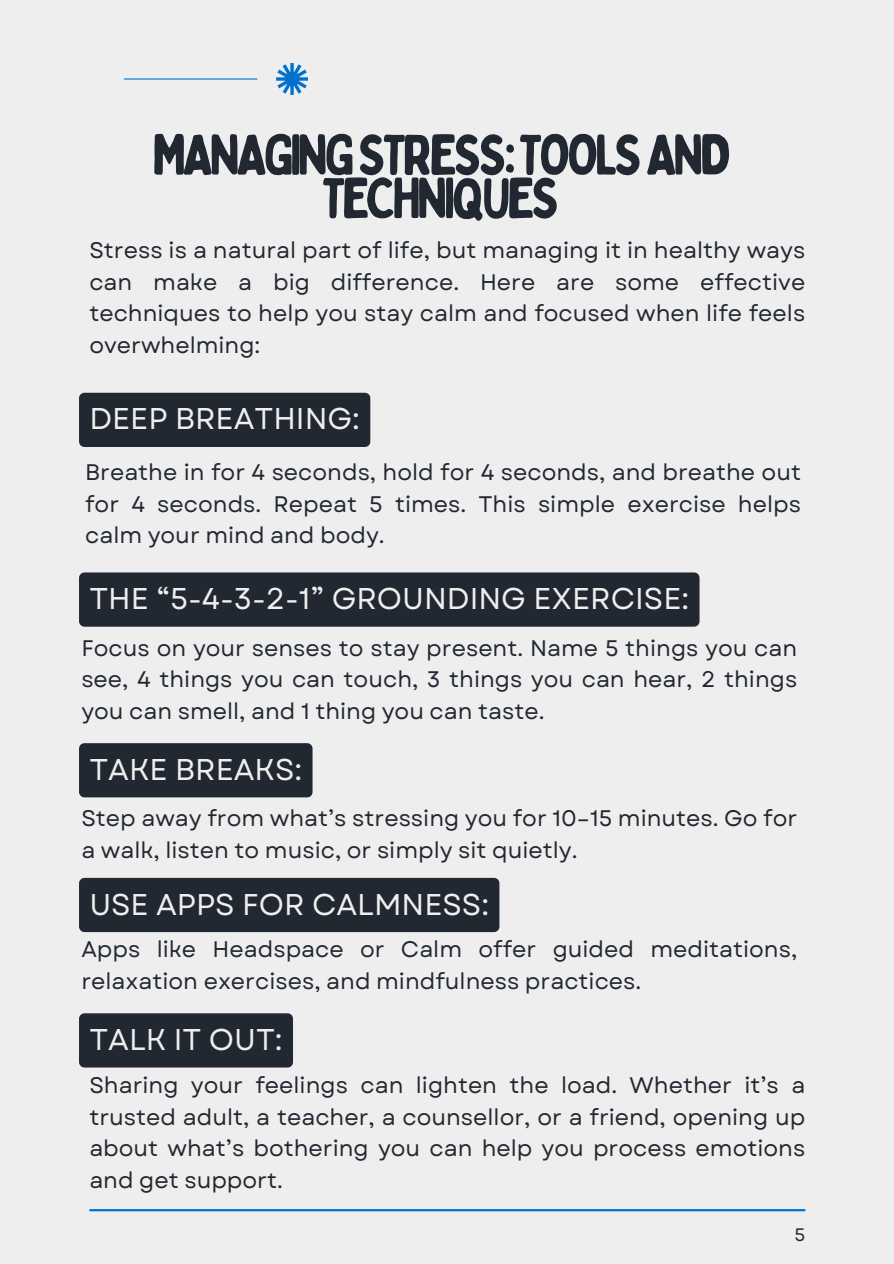
<style>
.page{position:relative;width:894px;height:1264px;background:#fff}
.page>*{position:absolute;margin:0;border:0;box-sizing:border-box;transform-origin:0 0}
.t1{font:57px/43.3px "Bobby Jones Soft";letter-spacing:-.075em;color:#222831;text-align:center}
.t2{font:30px "Garet";color:#eee}
.t3{font:22.5px/31.5px "Garet";color:#222831;text-align:justify}
.t4{font:18px "Garet";color:#222831}
</style>
<div class="page">
<div style="left:0;top:0;width:893px;height:1263px;background:#eee"></div>
<hr style="left:89px;top:1208px;width:716px;height:3px;background:#0072ce">
<hr style="left:124px;top:78px;width:133px;height:2px;background:#0072ce">
<div style="left:79px;top:393px;width:291px;height:54px;background:#222831"></div>
<svg style="left:276px;top:63px;width:31px;height:32px"></svg>
<div style="left:79px;top:572px;width:620px;height:54px;background:#222831"></div>
<div style="left:79px;top:743px;width:233px;height:54px;background:#222831"></div>
<div style="left:79px;top:877px;width:420px;height:55px;background:#222831"></div>
<div style="left:79px;top:1013px;width:214px;height:54px;background:#222831"></div>
<h2 class="t1" style="left:152px;top:134px;width:580px">MANAGINGSTRESS:TOOLSAND<br>TECHNIQUES</h2>
<p class="t3" style="left:89px;top:235px;width:717px">Stress is a natural part of life, but managing it in healthy ways can make a big difference. Here are some effective techniques to help you stay calm and focused when life feels overwhelming:</p>
<h1 class="t2" style="left:89px;top:397px;width:272px">DEEP BREATHING:</h1>
<p class="t3" style="left:85px;top:457px;width:717px">Breathe in for 4 seconds, hold for 4 seconds, and breathe out for 4 seconds. Repeat 5 times. This simple exercise helps calm your mind and body.</p>
<p class="t2" style="left:89px;top:577px;width:601px">THE “5-4-3-2-1” GROUNDING EXERCISE:</p>
<h2 class="t3" style="left:81px;top:632px;width:717px">Focus on your senses to stay present. Name 5 things you can see, 4 things you can touch, 3 things you can hear, 2 things you can smell, and 1 thing you can taste.</h2>
<p class="t2" style="left:89px;top:747px;width:214px">TAKE BREAKS:</p>
<h2 class="t3" style="left:81px;top:802px;width:717px">Step away from what’s stressing you for 10–15 minutes. Go for a walk, listen to music, or simply sit quietly.</h2>
<p class="t2" style="left:89px;top:882px;width:401px">USE APPS FOR CALMNESS:</p>
<h2 class="t3" style="left:81px;top:933px;width:717px">Apps like Headspace or Calm offer guided meditations, relaxation exercises, and mindfulness practices.</h2>
<p class="t2" style="left:89px;top:1017px;width:195px">TALK IT OUT:</p>
<h2 class="t3" style="left:89px;top:1069px;width:717px">Sharing your feelings can lighten the load. Whether it’s a trusted adult, a teacher, a counsellor, or a friend, opening up about what’s bothering you can help you process emotions and get support.</h2>
<p class="t4" style="left:794px;top:1221px;width:12px">5</p>
</div>
